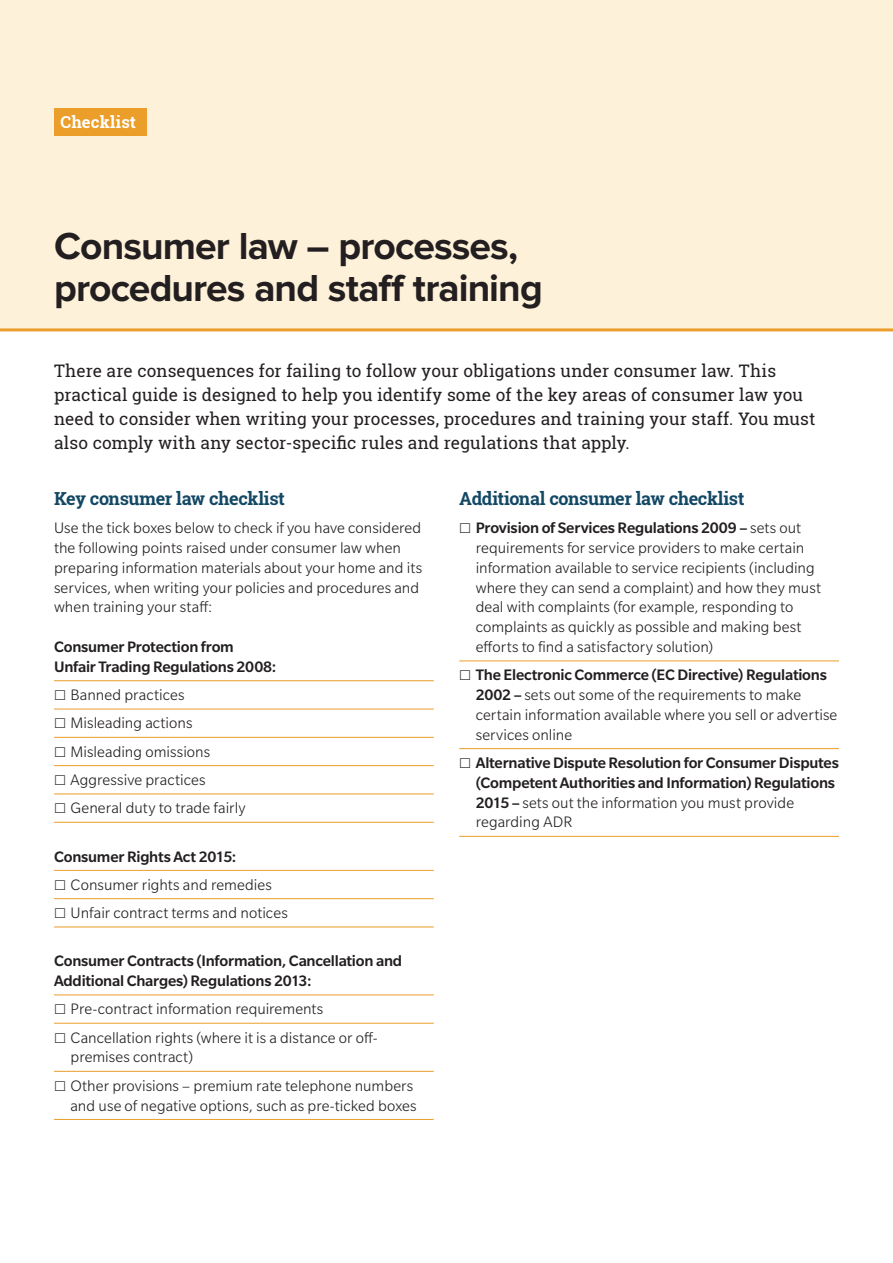
<style>
.page{position:relative;width:893px;height:1263px;background:#fff}
.page>*{position:absolute;margin:0;border:0;box-sizing:border-box;transform-origin:0 0}
.Headline_2{font:700 39px/42px "Proxima Nova";letter-spacing:-.025em;color:#231f20}
._2_Body_sub_hed_larg{font:700 18px "Roboto Slab";letter-spacing:-.02em;color:#134865}
._2_PQ{font:17.25px/24px "Roboto Slab";letter-spacing:.005em;color:#231f20}
._1__Body_copy{font:300 16.5px/19.8px "Slate Pro";letter-spacing:.005em;color:#231f20}
._1__Body_copy-2{font:500 16.5px/19.8px "Slate Pro";letter-spacing:-.015em;color:#231f20}
.t1{font:700 16.5px "Roboto Slab";letter-spacing:.01em;color:#fff}
.s1{font-weight:500}
.s2{font-weight:300}
</style>
<div class="page">
<div style="left:0;top:0;width:893px;height:330px;background:#fef1d9"></div>
<hr style="left:0;top:328px;width:893px;height:3px;background:#eb9e29">
<div style="left:54px;top:108px;width:93px;height:28px;background:#eb9e29"></div>
<hr style="left:54px;top:680px;width:380px;height:1px;background:#eb9e29">
<hr style="left:54px;top:709px;width:380px;height:1px;background:#eb9e29">
<hr style="left:54px;top:737px;width:380px;height:1px;background:#eb9e29">
<hr style="left:54px;top:765px;width:380px;height:1px;background:#eb9e29">
<hr style="left:54px;top:793px;width:380px;height:1px;background:#eb9e29">
<hr style="left:54px;top:822px;width:380px;height:1px;background:#eb9e29">
<hr style="left:54px;top:870px;width:380px;height:1px;background:#eb9e29">
<hr style="left:54px;top:898px;width:380px;height:1px;background:#eb9e29">
<hr style="left:54px;top:927px;width:380px;height:1px;background:#eb9e29">
<hr style="left:54px;top:994px;width:380px;height:1px;background:#eb9e29">
<hr style="left:54px;top:1023px;width:380px;height:1px;background:#eb9e29">
<hr style="left:54px;top:1071px;width:380px;height:1px;background:#eb9e29">
<hr style="left:54px;top:1119px;width:380px;height:1px;background:#eb9e29">
<hr style="left:459px;top:660px;width:380px;height:1px;background:#eb9e29">
<hr style="left:459px;top:748px;width:380px;height:1px;background:#eb9e29">
<hr style="left:459px;top:836px;width:380px;height:1px;background:#eb9e29">
<p class="t1" style="left:61px;top:110px;width:77px">Checklist</p>
<p class="Headline_2" style="left:54px;top:227px;width:490px">Consumer law – processes, procedures and staff training</p>
<p class="_2_PQ" style="left:54px;top:359px;width:763px">There are consequences for failing to follow your obligations under consumer law. This practical guide is designed to help you identify some of the key areas of consumer law you need to consider when writing your processes, procedures and training your staff. You must also comply with any sector-specific rules and regulations that apply.</p>
<p class="_2_Body_sub_hed_larg" style="left:54px;top:486px;width:232px">Key consumer law checklist</p>
<p class="_1__Body_copy" style="left:54px;top:518px;width:370px">Use the tick boxes below to check if you have considered the following points raised under consumer law when preparing information materials about your home and its services, when writing your policies and procedures and when training your staff:</p>
<p class="_1__Body_copy-2" style="left:54px;top:637px;width:224px">Consumer Protection from<br>Unfair Trading Regulations 2008:</p>
<p class="_1__Body_copy" style="left:70px;top:685px;width:116px">Banned practices</p>
<p class="_1__Body_copy" style="left:70px;top:713px;width:124px">Misleading actions</p>
<p class="_1__Body_copy" style="left:70px;top:741px;width:141px">Misleading omissions</p>
<p class="_1__Body_copy" style="left:70px;top:770px;width:137px">Aggressive practices</p>
<p class="_1__Body_copy" style="left:70px;top:798px;width:177px">General duty to trade fairly</p>
<p class="_1__Body_copy-2" style="left:54px;top:846px;width:184px">Consumer Rights Act 2015:</p>
<p class="_1__Body_copy" style="left:70px;top:874px;width:203px">Consumer rights and remedies</p>
<p class="_1__Body_copy" style="left:70px;top:903px;width:219px">Unfair contract terms and notices</p>
<p class="_1__Body_copy-2" style="left:54px;top:951px;width:350px">Consumer Contracts (Information, Cancellation and<br>Additional Charges) Regulations 2013:</p>
<p class="_1__Body_copy" style="left:70px;top:999px;width:254px">Pre-contract information requirements</p>
<p class="_1__Body_copy" style="left:70px;top:1027px;width:309px">Cancellation rights (where it is a distance or off&shy;premises contract)</p>
<p class="_1__Body_copy" style="left:70px;top:1075px;width:348px">Other provisions – premium rate telephone numbers and use of negative options, such as pre-ticked boxes</p>
<p class="_2_Body_sub_hed_larg" style="left:459px;top:486px;width:287px">Additional consumer law checklist</p>
<p class="_1__Body_copy" style="left:476px;top:518px;width:347px"><span class="s1">Provision of Services Regulations 2009 –</span> sets out requirements for service providers to make certain information available to service recipients (including where they can send a complaint) and how they must deal with complaints (for example, responding to complaints as quickly as possible and making best efforts to find a satisfactory solution)</p>
<p class="_1__Body_copy" style="left:476px;top:665px;width:363px"><span class="s1">The Electronic Commerce (EC Directive) Regulations 2002 –</span> sets out some of the requirements to make certain information available where you sell or advertise services online</p>
<p class="_1__Body_copy-2" style="left:476px;top:753px;width:365px">Alternative Dispute Resolution for Consumer Disputes (Competent Authorities and Information) Regulations 2015 – <span class="s2">sets out the information you must provide regarding ADR</span></p>
</div>
